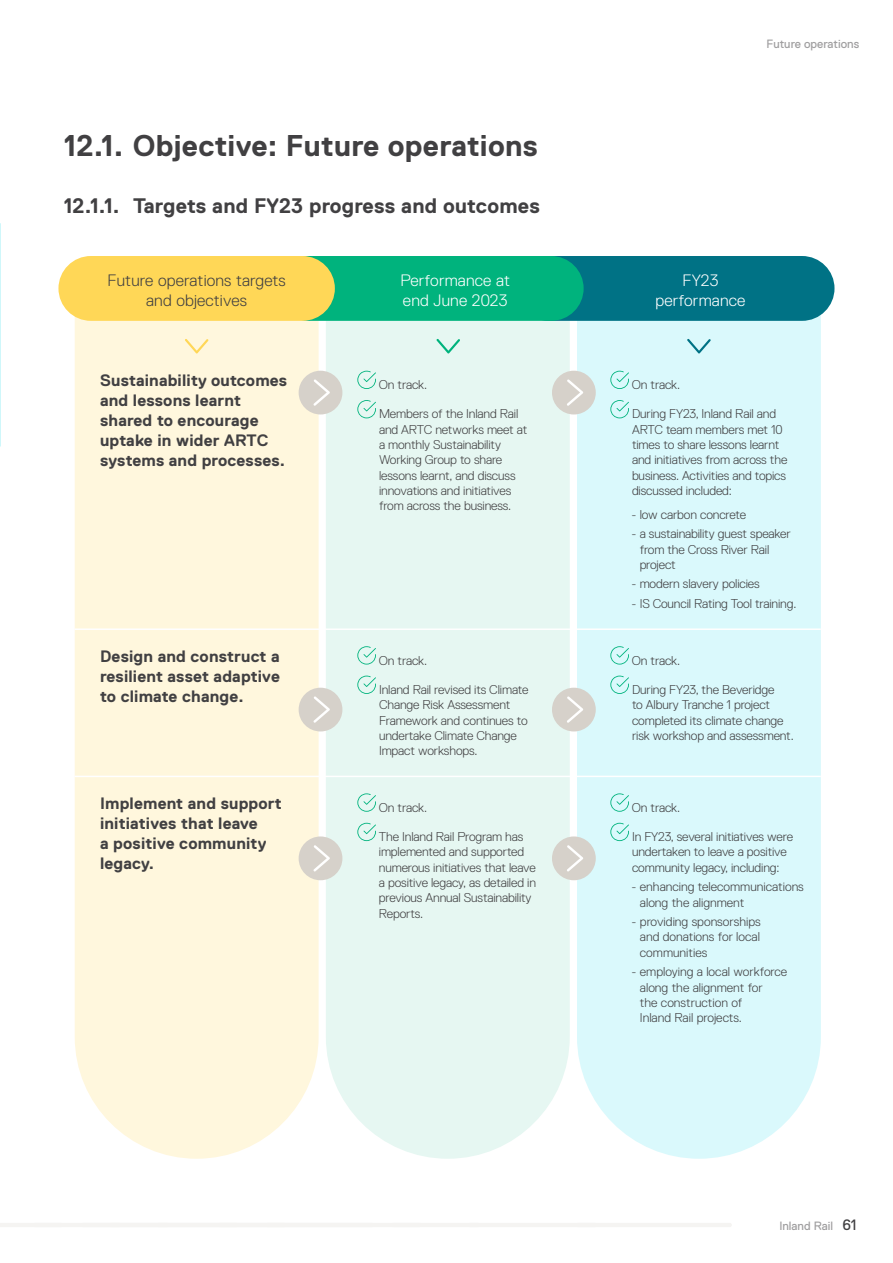
<style>
.page{position:relative;width:893px;height:1263px;background:#fff}
.page>*{position:absolute;margin:0;border:0;box-sizing:border-box;transform-origin:0 0}
.t1{font:700 30px "Replica LL";letter-spacing:.01em;color:#414042}
.t2{font:700 21px "Replica LL";letter-spacing:.01em;color:#414042}
.t3{font:700 16.5px/19.8px "Replica LL";letter-spacing:.01em;color:#414042}
.t4{font:300 16.5px/19.8px "Replica LL";letter-spacing:.01em;color:#fff}
.t5{font:300 16.5px/19.8px "Replica LL";letter-spacing:.01em;color:#414042;text-align:center}
.t6{font:300 12.75px/15.3px "Replica LL";letter-spacing:-.01em;color:#414042}
.t7{font:12px "Replica LL";color:#a09fa0}
.s1{font-size:15px;color:#414042}
</style>
<div class="page">
<svg style="left:0;top:1223px;width:34px;height:4px"></svg>
<hr style="left:33px;top:1223px;width:88px;height:4px;background:#f5f4f2;border-radius:2px">
<hr style="left:81px;top:1223px;width:88px;height:4px;background:#f5f4f2;border-radius:2px">
<hr style="left:157px;top:1223px;width:129px;height:4px;background:#f5f4f2;border-radius:2px">
<hr style="left:266px;top:1223px;width:42px;height:4px;background:#f5f4f2;border-radius:2px">
<hr style="left:305px;top:1223px;width:116px;height:4px;background:#f5f4f2;border-radius:2px">
<hr style="left:391px;top:1223px;width:89px;height:4px;background:#f5f4f2;border-radius:2px">
<hr style="left:468px;top:1223px;width:129px;height:4px;background:#f5f4f2;border-radius:2px">
<hr style="left:576px;top:1223px;width:42px;height:4px;background:#f5f4f2;border-radius:2px">
<hr style="left:615px;top:1223px;width:117px;height:4px;background:#f5f4f2;border-radius:2px">
<div style="left:326px;top:321px;width:244px;height:838px;background:#e6f7f2"></div>
<div style="left:577px;top:315px;width:244px;height:844px;background:#daf9fc"></div>
<div style="left:516px;top:256px;width:318px;height:65px;background:#007285;border-radius:32px"></div>
<div style="left:75px;top:317px;width:244px;height:842px;background:#fff7dd"></div>
<hr style="left:75px;top:628px;width:246px;height:2px;background:#fff">
<hr style="left:321px;top:628px;width:251px;height:2px;background:#fff">
<hr style="left:572px;top:628px;width:249px;height:2px;background:#fff">
<hr style="left:75px;top:776px;width:246px;height:1px;background:#fff">
<hr style="left:321px;top:776px;width:251px;height:1px;background:#fff">
<hr style="left:572px;top:776px;width:249px;height:1px;background:#fff">
<svg style="left:357px;top:371px;width:19px;height:18px"></svg>
<svg style="left:357px;top:400px;width:19px;height:18px"></svg>
<svg style="left:610px;top:371px;width:19px;height:18px"></svg>
<svg style="left:610px;top:400px;width:19px;height:18px"></svg>
<svg style="left:357px;top:646px;width:19px;height:18px"></svg>
<svg style="left:357px;top:676px;width:19px;height:18px"></svg>
<svg style="left:610px;top:646px;width:19px;height:18px"></svg>
<svg style="left:610px;top:676px;width:19px;height:18px"></svg>
<svg style="left:357px;top:793px;width:19px;height:19px"></svg>
<svg style="left:357px;top:823px;width:19px;height:18px"></svg>
<svg style="left:610px;top:793px;width:19px;height:19px"></svg>
<svg style="left:610px;top:823px;width:19px;height:18px"></svg>
<div style="left:276px;top:256px;width:308px;height:65px;background:#00b37d;border-radius:32px"></div>
<div style="left:58px;top:256px;width:277px;height:65px;background:#ffd757;border-radius:32px"></div>
<svg style="left:185px;top:339px;width:24px;height:15px"></svg>
<svg style="left:437px;top:339px;width:23px;height:15px"></svg>
<svg style="left:687px;top:339px;width:24px;height:15px"></svg>
<div style="left:299px;top:371px;width:43px;height:43px;background:#d6d1ca;border-radius:50%"></div>
<svg style="left:313px;top:379px;width:17px;height:27px"></svg>
<div style="left:552px;top:371px;width:44px;height:43px;background:#d6d1ca;border-radius:50%"></div>
<svg style="left:567px;top:379px;width:16px;height:27px"></svg>
<div style="left:299px;top:836px;width:43px;height:44px;background:#d6d1ca;border-radius:50%"></div>
<svg style="left:313px;top:845px;width:17px;height:26px"></svg>
<div style="left:552px;top:836px;width:44px;height:44px;background:#d6d1ca;border-radius:50%"></div>
<svg style="left:567px;top:845px;width:16px;height:26px"></svg>
<div style="left:299px;top:688px;width:43px;height:43px;background:#d6d1ca;border-radius:50%"></div>
<svg style="left:313px;top:696px;width:17px;height:27px"></svg>
<div style="left:552px;top:688px;width:44px;height:43px;background:#d6d1ca;border-radius:50%"></div>
<svg style="left:567px;top:696px;width:16px;height:27px"></svg>
<p class="t7" style="left:766px;top:37px;width:94px">Future operations</p>
<h3 class="t1" style="left:64px;top:129px;width:476px">12.1. Objective: Future operations</h3>
<h4 class="t2" style="left:64px;top:194px;width:478px">12.1.1. Targets and FY23 progress and outcomes</h4>
<p class="t5" style="left:107px;top:271px;width:180px">Future operations targets and objectives</p>
<p class="t4" style="left:400px;top:271px;width:111px">Performance at end June 2023</p>
<p class="t4" style="left:655px;top:271px;width:91px;text-align:center">FY23 performance</p>
<p class="t3" style="left:100px;top:371px;width:189px">Sustainability outcomes and lessons learnt shared to encourage uptake in wider ARTC systems and processes.</p>
<p class="t6" style="left:379px;top:377px;width:50px">On track.</p>
<p class="t6" style="left:379px;top:406px;width:150px">Members of the Inland Rail and ARTC networks meet at a monthly Sustainability<br>Working Group to share lessons learnt, and discuss innovations and initiatives from across the business.</p>
<p class="t3" style="left:100px;top:646px;width:181px;text-align:justify">Design and construct a resilient asset adaptive to climate change.</p>
<p class="t6" style="left:379px;top:652px;width:50px">On track.</p>
<p class="t6" style="left:379px;top:682px;width:151px">Inland Rail revised its Climate<br>Change Risk Assessment<br>Framework and continues to undertake Climate Change<br>Impact workshops.</p>
<p class="t3" style="left:100px;top:793px;width:183px">Implement and support initiatives that leave<br>a positive community legacy.</p>
<p class="t6" style="left:379px;top:800px;width:50px">On track.</p>
<p class="t6" style="left:379px;top:829px;width:159px">The Inland Rail Program has implemented and supported numerous initiatives that leave a positive legacy, as detailed in previous Annual Sustainability<br>Reports.</p>
<p class="t6" style="left:632px;top:377px;width:50px">On track.</p>
<p class="t6" style="left:632px;top:406px;width:157px">During FY23, Inland Rail and<br>ARTC team members met 10 times to share lessons learnt and initiatives from across the business. Activities and topics discussed included:</p>
<p class="t6" style="left:632px;top:507px;width:116px">- low carbon concrete</p>
<p class="t6" style="left:640px;top:526px;width:153px;text-indent:-8px">- a sustainability guest speaker from the Cross River Rail project</p>
<p class="t6" style="left:632px;top:576px;width:130px">- modern slavery policies</p>
<p class="t6" style="left:632px;top:596px;width:166px">- IS Council Rating Tool training.</p>
<p class="t6" style="left:632px;top:652px;width:50px">On track.</p>
<p class="t6" style="left:632px;top:682px;width:163px">During FY23, the Beveridge<br>to Albury Tranche 1 project completed its climate change risk workshop and assessment.</p>
<p class="t6" style="left:632px;top:800px;width:50px">On track.</p>
<p class="t6" style="left:632px;top:829px;width:163px">In FY23, several initiatives were undertaken to leave a positive community legacy, including:</p>
<p class="t6" style="left:640px;top:879px;width:165px;text-indent:-8px">- enhancing telecommunications along the alignment</p>
<p class="t6" style="left:640px;top:914px;width:122px;text-align:justify;text-indent:-8px">- providing sponsorships and donations for local communities</p>
<p class="t6" style="left:640px;top:964px;width:149px;text-indent:-8px">- employing a local workforce along the alignment for<br>the construction of<br>Inland Rail projects.</p>
<p class="t7" style="left:779px;top:1219px;width:79px">Inland Rail <span class="s1">61</span></p>
</div>
